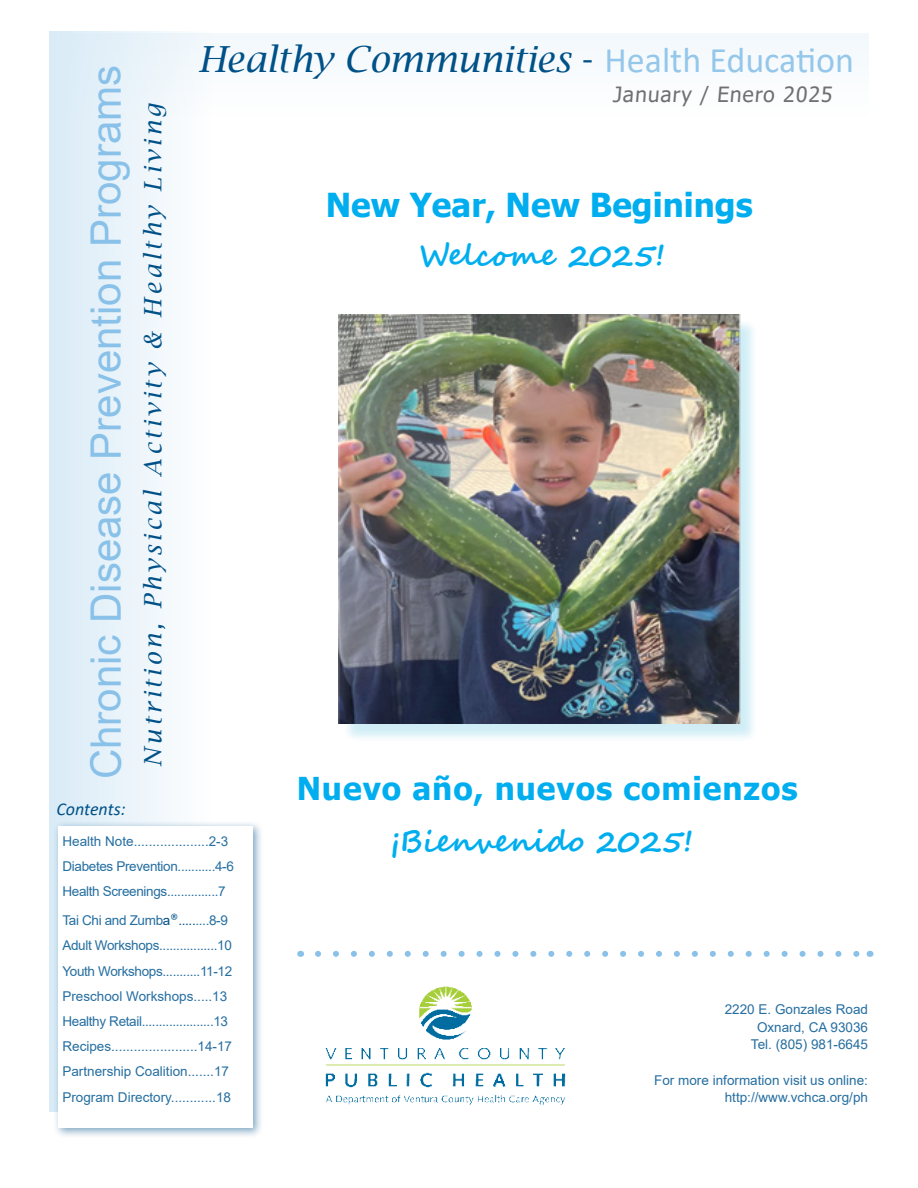
<style>
.page{position:relative;width:918px;height:1188px;background:#fff}
.page>*{position:absolute;margin:0;border:0;box-sizing:border-box;transform-origin:0 0}
.t1{font:42px "Arial";color:#89c1e9}
.t2{font:italic 36px "Lucida Bright";color:#005187}
.t3{font:700 33px "Tahoma";color:#00aeef}
.t4{font:700 31.5px "Tahoma";letter-spacing:.03em;color:#00aeef}
.t5{font:700 30px "Segoe Script";color:#00aeef}
.t6{font:italic 24px "Lucida Bright";letter-spacing:.15em;color:#005187}
.t7{font:21px "Tahoma";color:#707070}
.t8{font:italic 18px "Calibri";color:#005187}
.t9{font:13.5px "Arial";color:#256ea0}
.t10{font:13.5px "Arial";letter-spacing:-.025em;color:#256ea0}
.s1{font-style:normal}
.s2{font-family:"Calibri";font-style:normal;color:#95c7eb}
.s3{color:#005187}
.s4{font-family:"Calibri";font-weight:300;font-size:16.5px;color:#005187}
</style>
<div class="page">
<div style="left:60px;top:34px;width:808px;height:83px;background:#f2f8fc"></div>
<div style="left:49px;top:32px;width:162px;height:1080px;background:linear-gradient(to right,#d9ebf7,#fdfefe)"></div>
<img style="left:325px;top:986px;width:241px;height:119px">
<div style="left:53px;top:821px;width:211px;height:318px;background:#005187;opacity:.5"></div>
<div style="left:58px;top:826px;width:195px;height:302px;background:#fff"></div>
<svg style="left:318px;top:951px;width:542px;height:6px"></svg>
<div style="left:342px;top:318px;width:417px;height:426px;background:#03a0cd;opacity:.2"></div>
<img style="left:338px;top:314px;width:403px;height:410px">
<p class="t1" style="left:77px;top:779px;width:716px;rotate:-90deg">Chronic Disease Prevention Programs</p>
<p class="t8" style="left:56px;top:797px;width:71px">Contents:</p>
<p class="t6" style="left:139px;top:767px;width:665px;rotate:-90deg">Nutrition, Physical Activity &amp; Healthy Living</p>
<p class="t2" style="left:198px;top:39px;width:657px">Healthy Communities <span class="s1">-</span> <span class="s2">Health Education</span></p>
<p class="t7" style="left:613px;top:80px;width:223px">January / Enero 2025</p>
<p class="t3" style="left:326px;top:182px;width:428px">New Year, New Beginings</p>
<p class="t5" style="left:419px;top:231px;width:247px">Welcome 2025!</p>
<p class="t4" style="left:297px;top:766px;width:503px">Nuevo año, nuevos comienzos</p>
<p class="t9" style="left:62px;top:832px;width:167px">Health Note....................2-3</p>
<p class="t10" style="left:62px;top:857px;width:173px">Diabetes Prevention...........4-6</p>
<p class="t10" style="left:62px;top:882px;width:165px">Health Screenings...............7</p>
<p class="t10" style="left:62px;top:911px;width:167px">Tai Chi and Zumb<span class="s3">a</span><span class="s4">®</span><span class="s3">.....</span>....8-9</p>
<p class="t10" style="left:62px;top:936px;width:171px">Adult Workshops.................10</p>
<p class="t10" style="left:62px;top:962px;width:171px">Youth Workshops...........11-12</p>
<p class="t9" style="left:62px;top:987px;width:166px">Preschool Workshops.....13</p>
<p class="t10" style="left:62px;top:1012px;width:167px">Healthy Retail.....................13</p>
<p class="t9" style="left:62px;top:1037px;width:171px">Recipes.......................14-17</p>
<p class="t9" style="left:62px;top:1062px;width:168px">Partnership Coalition.......17</p>
<p class="t9" style="left:62px;top:1088px;width:170px">Program Directory............18</p>
<p class="t5" style="left:391px;top:817px;width:304px">¡Bienvenido 2025!</p>
<p class="t9" style="left:725px;top:1000px;width:145px">2220 E. Gonzales Road</p>
<p class="t9" style="left:757px;top:1017px;width:113px">Oxnard, CA 93036</p>
<p class="t9" style="left:751px;top:1035px;width:119px">Tel. (805) 981-6645</p>
<p class="t9" style="left:654px;top:1071px;width:215px">For more information visit us online:</p>
<p class="t9" style="left:725px;top:1088px;width:145px">http://www.vchca.org/ph</p>
</div>
